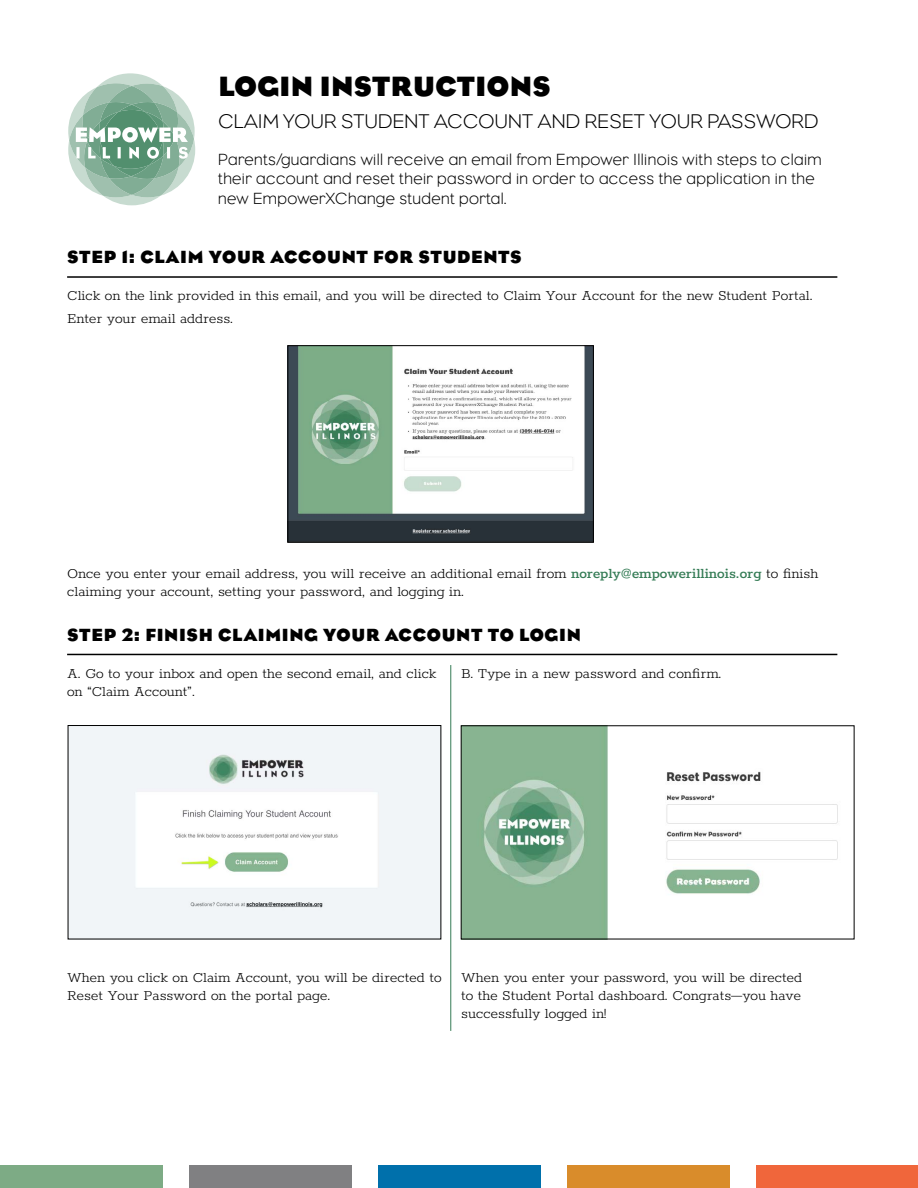
<style>
.page{position:relative;width:918px;height:1188px;background:#fff}
.page>*{position:absolute;margin:0;border:0;box-sizing:border-box;transform-origin:0 0}
.t1{font:700 28.5px "Eagle";letter-spacing:.015em;color:#000}
.t2{font:300 20.25px "Eagle";letter-spacing:.015em;color:#000}
.t3{font:700 18px "Eagle";letter-spacing:.04em;color:#000}
.t4{font:300 16.5px/19.8px "Eagle";letter-spacing:.025em;color:#000}
.t5{font:300 15.75px/18px "Rokkitt";color:#000}
.s1{font-weight:500;color:#357c56}
</style>
<div class="page">
<div style="left:0;top:1166px;width:162px;height:22px;background:#7dab85"></div>
<div style="left:189px;top:1166px;width:163px;height:22px;background:#808082"></div>
<div style="left:378px;top:1166px;width:163px;height:22px;background:#0070ab"></div>
<div style="left:567px;top:1166px;width:163px;height:22px;background:#d98c2b"></div>
<div style="left:757px;top:1166px;width:161px;height:22px;background:#f0663b"></div>
<img style="left:290px;top:347px;width:302px;height:193px">
<div style="left:288px;top:345px;width:306px;height:197px;border:1px solid #000"></div>
<hr style="left:67px;top:276px;width:770px;height:2px;background:#000">
<svg style="left:68px;top:73px;width:127px;height:132px"></svg>
<hr style="left:67px;top:654px;width:770px;height:1px;background:#000">
<img style="left:70px;top:727px;width:369px;height:210px">
<div style="left:68px;top:725px;width:373px;height:214px;border:1px solid #000"></div>
<img style="left:463px;top:728px;width:375px;height:209px">
<hr style="left:451px;top:665px;width:1px;height:366px;background:#357c56">
<h1 class="t1" style="left:218px;top:71px;width:334px">LOGIN INSTRUCTIONS</h1>
<p class="t2" style="left:218px;top:109px;width:602px">CLAIM YOUR STUDENT ACCOUNT AND RESET YOUR PASSWORD</p>
<p class="t4" style="left:218px;top:149px;width:605px">Parents/guardians will receive an email from Empower Illinois with steps to claim their account and reset their password in order to access the application in the new EmpowerXChange student portal.</p>
<p class="t3" style="left:67px;top:247px;width:456px">STEP 1: CLAIM YOUR ACCOUNT FOR STUDENTS</p>
<p class="t5" style="left:67px;top:283px;width:747px;line-height:22.4px">Click on the link provided in this email, and you will be directed to Claim Your Account for the new Student Portal.<br>Enter your email address.</p>
<p class="t5" style="left:67px;top:563px;width:753px">Once you enter your email address, you will receive an additional email from <span class="s1">noreply@empowerillinois.org</span> to finish claiming your account, setting your password, and logging in.</p>
<p class="t3" style="left:67px;top:625px;width:515px">STEP 2: FINISH CLAIMING YOUR ACCOUNT TO LOGIN</p>
<p class="t5" style="left:67px;top:663px;width:371px">A. Go to your inbox and open the second email, and click on “Claim Account”.</p>
<p class="t5" style="left:461px;top:663px;width:262px">B. Type in a new password and confirm.</p>
<p class="t5" style="left:67px;top:968px;width:376px">When you click on Claim Account, you will be directed to<br>Reset Your Password on the portal page.</p>
<p class="t5" style="left:461px;top:968px;width:343px;text-align:justify">When you enter your password, you will be directed to the Student Portal dashboard. Congrats—you have successfully logged in!</p>
</div>
